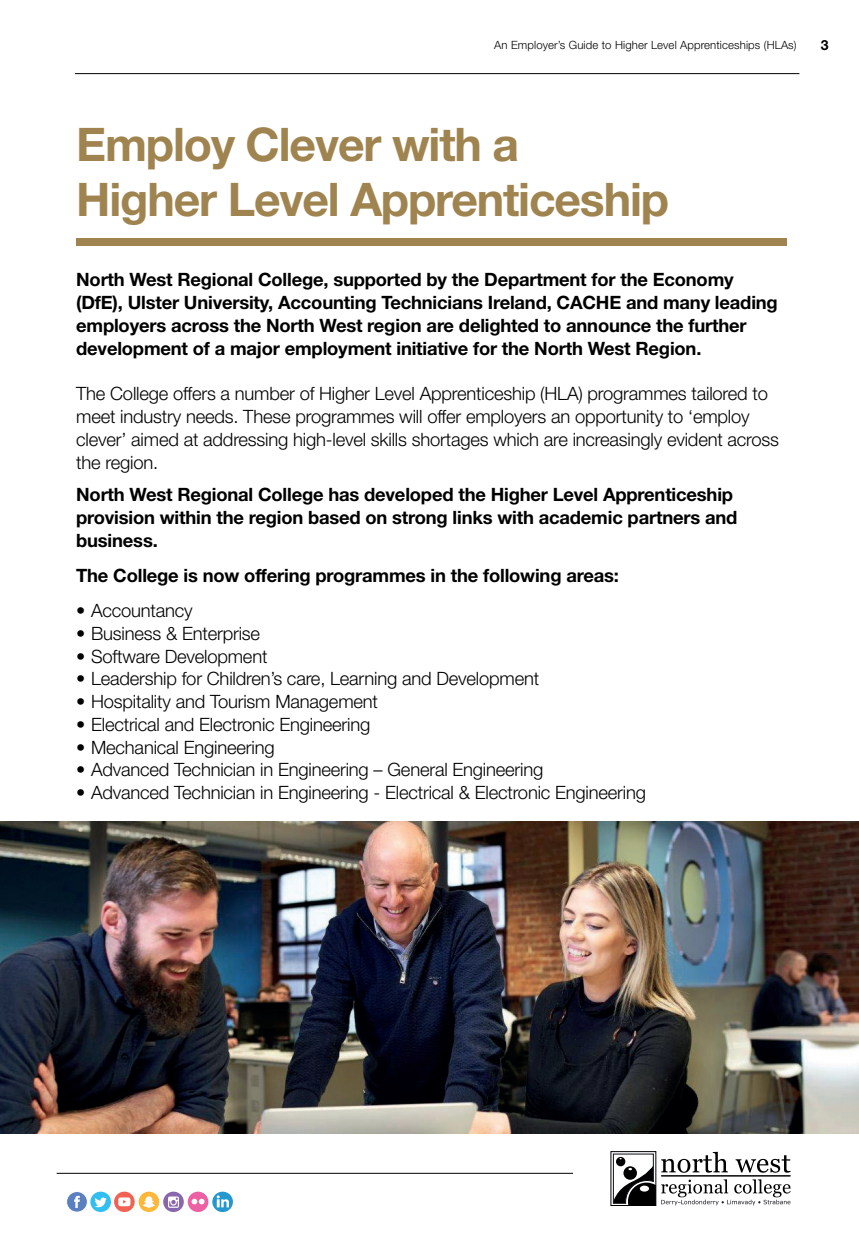
<style>
.page{position:relative;width:859px;height:1241px;background:#fff}
.page>*{position:absolute;margin:0;border:0;box-sizing:border-box;transform-origin:0 0}
.t1{font:700 46.38px/55.3px "Helvetica Neue LT Std";letter-spacing:-.025em;color:#a08450}
.t2{font:300 18.38px/22.8px "Helvetica Neue LT Std";letter-spacing:-.01em;color:#000001}
.t3{font:700 18.38px/22.8px "Helvetica Neue LT Std";letter-spacing:-.01em;color:#000001}
.t4{font:700 14px "Helvetica Neue LT Std";color:#000001}
.t5{font:300 11.38px "Helvetica Neue LT Std";letter-spacing:.01em;color:#000001}
</style>
<div class="page">
<hr style="left:57px;top:1172px;width:516px;height:1px;background:#000001">
<hr style="left:75px;top:73px;width:724px;height:1px;background:#000001">
<div style="left:67px;top:1191px;width:20px;height:20px;background:#5b80c1;border-radius:50%"></div>
<div style="left:66px;top:1191px;width:21px;height:21px;border:1px solid #fff;border-radius:50%"></div>
<svg style="left:74px;top:1195px;width:6px;height:12px"></svg>
<svg style="left:114px;top:1191px;width:21px;height:20px"></svg>
<svg style="left:118px;top:1197px;width:12px;height:8px"></svg>
<div style="left:90px;top:1191px;width:21px;height:20px;background:#32bfef;border-radius:50%"></div>
<svg style="left:95px;top:1197px;width:12px;height:9px"></svg>
<div style="left:139px;top:1191px;width:20px;height:20px;background:#fdb73b;border-radius:50%"></div>
<svg style="left:143px;top:1196px;width:12px;height:11px"></svg>
<div style="left:188px;top:1191px;width:20px;height:20px;background:#ec61a4;border-radius:50%"></div>
<svg style="left:191px;top:1198px;width:13px;height:6px"></svg>
<svg style="left:212px;top:1191px;width:21px;height:20px"></svg>
<svg style="left:216px;top:1195px;width:13px;height:12px"></svg>
<svg style="left:163px;top:1191px;width:21px;height:20px"></svg>
<svg style="left:168px;top:1196px;width:11px;height:11px"></svg>
<svg style="left:169px;top:1197px;width:9px;height:9px"></svg>
<hr style="left:661px;top:1175px;width:129px;height:1px;background:#000001">
<div style="left:610px;top:1151px;width:46px;height:54px;border:1px solid #000001"></div>
<svg style="left:661px;top:1151px;width:66px;height:21px"></svg>
<svg style="left:735px;top:1155px;width:55px;height:17px"></svg>
<svg style="left:612px;top:1153px;width:43px;height:52px"></svg>
<svg style="left:661px;top:1179px;width:129px;height:26px"></svg>
<div style="left:76px;top:239px;width:710px;height:7px;background:#a08450"></div>
<img style="left:0;top:821px;width:858px;height:312px">
<p class="t5" style="left:494px;top:38px;width:304px">An Employer’s Guide to Higher Level Apprenticeships (HLAs)</p>
<p class="t4" style="left:820px;top:37px;width:9px">3</p>
<h1 class="t1" style="left:76px;top:115px;width:594px">Employ Clever with a<br>Higher Level Apprenticeship</h1>
<p class="t3" style="left:76px;top:268px;width:703px">North West Regional College, supported by the Department for the Economy (DfE), Ulster University, Accounting Technicians Ireland, CACHE and many leading employers across the North West region are delighted to announce the further development of a major employment initiative for the North West Region.</p>
<p class="t2" style="left:76px;top:382px;width:704px">The College offers a number of Higher Level Apprenticeship (HLA) programmes tailored to meet industry needs. These programmes will offer employers an opportunity to ‘employ clever’ aimed at addressing high-level skills shortages which are increasingly evident across the region.</p>
<p class="t3" style="left:76px;top:483px;width:662px">North West Regional College has developed the Higher Level Apprenticeship provision within the region based on strong links with academic partners and business.</p>
<p class="t3" style="left:76px;top:563px;width:544px">The College is now offering programmes in the following areas:</p>
<p class="t2" style="left:76px;top:598px;width:118px">• Accountancy</p>
<p class="t2" style="left:76px;top:621px;width:185px">• Business &amp; Enterprise</p>
<p class="t2" style="left:76px;top:644px;width:193px">• Software Development</p>
<p class="t2" style="left:76px;top:667px;width:464px">• Leadership for Children’s care, Learning and Development</p>
<p class="t2" style="left:76px;top:689px;width:303px">• Hospitality and Tourism Management</p>
<p class="t2" style="left:76px;top:712px;width:295px">• Electrical and Electronic Engineering</p>
<p class="t2" style="left:76px;top:735px;width:200px">• Mechanical Engineering</p>
<p class="t2" style="left:76px;top:758px;width:468px">• Advanced Technician in Engineering – General Engineering</p>
<p class="t2" style="left:76px;top:780px;width:571px">• Advanced Technician in Engineering - Electrical &amp; Electronic Engineering</p>
</div>
